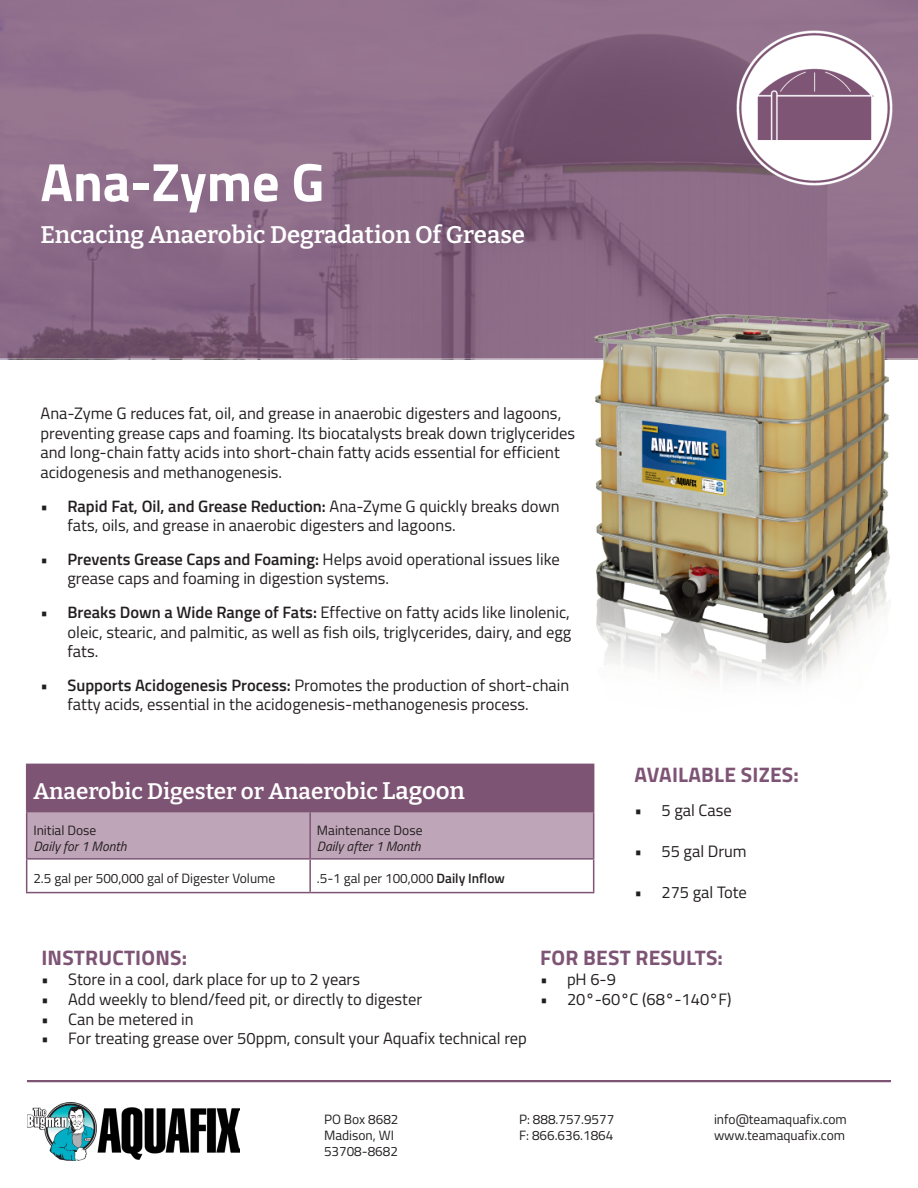
<style>
.page{position:relative;width:918px;height:1188px;background:#fff}
.page>*{position:absolute;margin:0;border:0;box-sizing:border-box;transform-origin:0 0}
.t1{font:700 54px "Titillium Web";color:#fff}
.t2{font:100 24px "Bitter";color:#fff}
.t3{font:100 22.5px "Bitter";color:#fff}
.t4{font:700 21px "Titillium Web";letter-spacing:.01em;color:#7e5475}
.Body{font:16.5px/19.8px "Titillium Web";color:#231f20}
.H7{font:13.5px/16.2px "Titillium Web";color:#231f20}
.H7-2{font:italic 13.5px/16.2px "Titillium Web";color:#231f20}
.s1{font-weight:600}
.s2{font-size:24px}
.s3{font-style:normal}
</style>
<div class="page">
<hr style="left:27px;top:1080px;width:864px;height:2px;background:#7e5475">
<img style="left:27px;top:1102px;width:213px;height:59px">
<svg style="left:0;top:0;width:918px;height:360px;background:#8a6985"></svg>
<img style="left:594px;top:310px;width:297px;height:372px">
<img style="left:733px;top:27px;width:162px;height:162px">
<div style="left:27px;top:764px;width:567px;height:48px;background:#7e5475"></div>
<svg style="left:27px;top:812px;width:566px;height:80px"></svg>
<hr style="left:26px;top:764px;width:284px;height:1px;background:#7e5475">
<hr style="left:26px;top:765px;width:1px;height:46px;background:#7e5475">
<hr style="left:26px;top:811px;width:284px;height:1px;background:#7e5475">
<hr style="left:26px;top:812px;width:1px;height:46px;background:#7e5475">
<hr style="left:309px;top:812px;width:2px;height:46px;background:#7e5475">
<hr style="left:593px;top:812px;width:1px;height:46px;background:#7e5475">
<hr style="left:26px;top:858px;width:284px;height:2px;background:#7e5475">
<hr style="left:26px;top:860px;width:1px;height:32px;background:#7e5475">
<hr style="left:310px;top:858px;width:284px;height:2px;background:#7e5475">
<hr style="left:309px;top:860px;width:2px;height:32px;background:#7e5475">
<hr style="left:593px;top:860px;width:1px;height:32px;background:#7e5475">
<hr style="left:26px;top:892px;width:284px;height:1px;background:#7e5475">
<hr style="left:310px;top:892px;width:284px;height:1px;background:#7e5475">
<h1 class="t1" style="left:40px;top:141px;width:285px">Ana-Zyme G</h1>
<h4 class="t2" style="left:40px;top:220px;width:486px">Encacing Anaerobic Degradation Of Grease</h4>
<p class="Body" style="left:40px;top:402px;width:536px">Ana-Zyme G reduces fat, oil, and grease in anaerobic digesters and lagoons, preventing grease caps and foaming. Its biocatalysts break down triglycerides and long-chain fatty acids into short-chain fatty acids essential for efficient acidogenesis and methanogenesis.</p>
<p class="Body" style="left:68px;top:495px;width:494px;text-indent:-27px"><span class="s1">• Rapid Fat, Oil, and Grease Reduction:</span> Ana-Zyme G quickly breaks down fats, oils, and grease in anaerobic digesters and lagoons.</p>
<p class="Body" style="left:68px;top:548px;width:494px;text-indent:-27px"><span class="s1">• Prevents Grease Caps and Foaming:</span> Helps avoid operational issues like grease caps and foaming in digestion systems.</p>
<p class="Body" style="left:68px;top:601px;width:505px;text-align:justify;text-indent:-27px"><span class="s1">• Breaks Down a Wide Range of Fats:</span> Effective on fatty acids like linolenic, oleic, stearic, and palmitic, as well as fish oils, triglycerides, dairy, and egg fats.</p>
<p class="Body" style="left:68px;top:674px;width:503px;text-indent:-27px"><span class="s1">• Supports Acidogenesis Process:</span> Promotes the production of short-chain fatty acids, essential in the acidogenesis-methanogenesis process.</p>
<h4 class="t3" style="left:33px;top:777px;width:433px">Anaerobic Digester or Anaerobic <span class="s2">Lagoon</span></h4>
<p class="H7-2" style="left:33px;top:821px;width:95px"><span class="s3">Initial Dose<br></span>Daily for 1 Month</p>
<p class="H7-2" style="left:317px;top:821px;width:107px"><span class="s3">Maintenance Dose<br></span>Daily after 1 Month</p>
<p class="H7" style="left:33px;top:870px;width:243px">2.5 gal per 500,000 gal of Digester Volume</p>
<p class="H7" style="left:317px;top:870px;width:190px">.5-1 gal per 100,000 <span class="s1">Daily Inflow</span></p>
<h5 class="t4" style="left:635px;top:759px;width:166px">AVAILABLE SIZES:</h5>
<p class="Body" style="left:634px;top:799px;width:99px">• 5 gal Case</p>
<p class="Body" style="left:634px;top:841px;width:114px">• 55 gal Drum</p>
<p class="Body" style="left:634px;top:882px;width:114px">• 275 gal Tote</p>
<h5 class="t4" style="left:41px;top:942px;width:147px">INSTRUCTIONS:</h5>
<p class="Body" style="left:41px;top:968px;width:320px">• Store in a cool, dark place for up to 2 years</p>
<p class="Body" style="left:41px;top:988px;width:382px">• Add weekly to blend/feed pit, or directly to digester</p>
<p class="Body" style="left:41px;top:1008px;width:154px">• Can be metered in</p>
<p class="Body" style="left:41px;top:1028px;width:487px">• For treating grease over 50ppm, consult your Aquafix technical rep</p>
<h5 class="t4" style="left:540px;top:942px;width:184px">FOR BEST RESULTS:</h5>
<p class="Body" style="left:540px;top:968px;width:78px">• pH 6-9</p>
<p class="Body" style="left:540px;top:988px;width:193px">• 20<span class="s1">°</span>-60<span class="s1">°</span>C (68<span class="s1">°</span>-140<span class="s1">°</span>F)</p>
<p class="H7" style="left:324px;top:1110px;width:76px">PO Box 8682<br>Madison, WI<br>53708-8682</p>
<p class="H7" style="left:519px;top:1110px;width:97px">P: 888.757.9577<br>F: 866.636.1864</p>
<p class="H7" style="left:714px;top:1110px;width:134px">info@teamaquafix.com www.teamaquafix.com</p>
</div>
